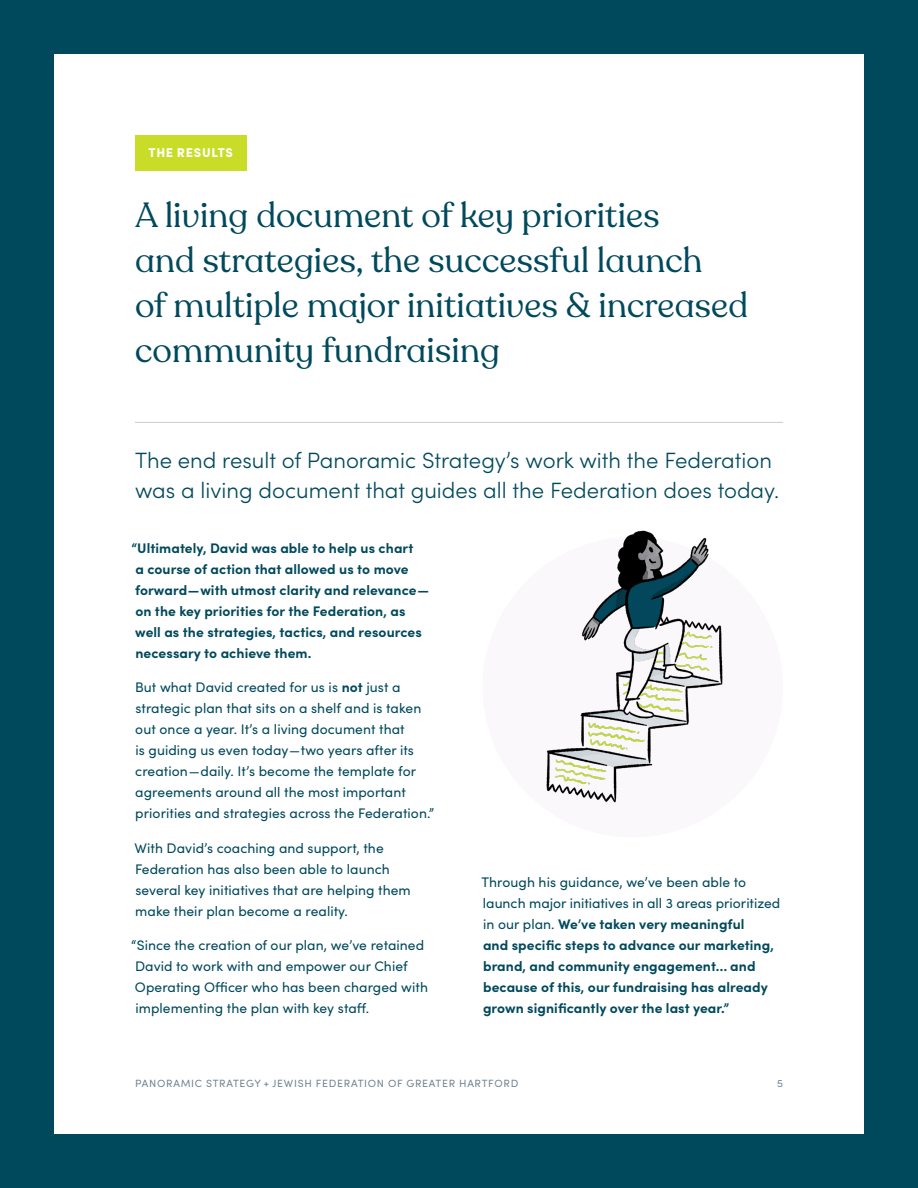
<style>
.page{position:relative;width:918px;height:1188px;background:#00495c}
.page>*{position:absolute;margin:0;border:0;box-sizing:border-box;transform-origin:0 0}
.t1{font:34.5px/45px "Recoleta Alt";letter-spacing:.005em;color:#00495c}
.t2{font:300 22.2px/30px "Sofia Pro";color:#00495c}
.t3{font:13.8px/21px "Sofia Pro";letter-spacing:.005em;color:#00495c}
.t4{font:700 13.8px/21px "Sofia Pro";letter-spacing:.005em;color:#00495c}
.t5{font:900 12.75px "Sofia Pro";letter-spacing:.055em;color:#fff}
.t6{font:10.5px "Sofia Pro";letter-spacing:.07em;color:#748593}
.s1{font-weight:700}
.s2{font-weight:400}
</style>
<div class="page">
<div style="left:54px;top:54px;width:810px;height:1080px;background:#fff"></div>
<div style="left:135px;top:135px;width:112px;height:36px;background:#c8dc28"></div>
<hr style="left:135px;top:422px;width:648px;height:1px;background:#c7cdd2">
<img style="left:546px;top:530px;width:177px;height:273px">
<p class="t5" style="left:149px;top:143px;width:86px">THE RESULTS</p>
<p class="t1" style="left:135px;top:193px;width:615px">A living document of key priorities<br>and strategies, the successful launch<br>of multiple major initiatives &amp; increased community fundraising</p>
<p class="t2" style="left:135px;top:444px;width:646px">The end result of Panoramic Strategy’s work with the Federation was a living document that guides all the Federation does today.</p>
<p class="t4" style="left:131px;top:536px;width:299px">“Ultimately, David was able to help us chart<br>a course of action that allowed us to move forward—with utmost clarity and relevance— on the key priorities for the Federation, as well as the strategies, tactics, and resources necessary to achieve them.</p>
<p class="t3" style="left:135px;top:676px;width:301px">But what David created for us is <span class="s1">not</span> just a strategic plan that sits on a shelf and is taken out once a year. It’s a living document that<br>is guiding us even today—two years after its creation—daily. It’s become the template for agreements around all the most important priorities and strategies across the Federation.”</p>
<p class="t3" style="left:135px;top:836px;width:278px">With David’s coaching and support, the Federation has also been able to launch several key initiatives that are helping them make their plan become a reality.</p>
<p class="t3" style="left:131px;top:934px;width:298px">“Since the creation of our plan, we’ve retained David to work with and empower our Chief Operating Officer who has been charged with implementing the plan with key staff.</p>
<p class="t4" style="left:481px;top:871px;width:300px"><span class="s2">Through his guidance, we’ve been able to launch major initiatives in all 3 areas prioritized in our plan.</span> We’ve taken very meaningful<br>and specific steps to advance our marketing, brand, and community engagement… and because of this, our fundraising has already grown significantly over the last year.”</p>
<p class="t6" style="left:135px;top:1076px;width:385px">PANORAMIC STRATEGY + JEWISH FEDERATION OF GREATER HARTFORD</p>
<p class="t6" style="left:777px;top:1076px;width:7px">5</p>
</div>
